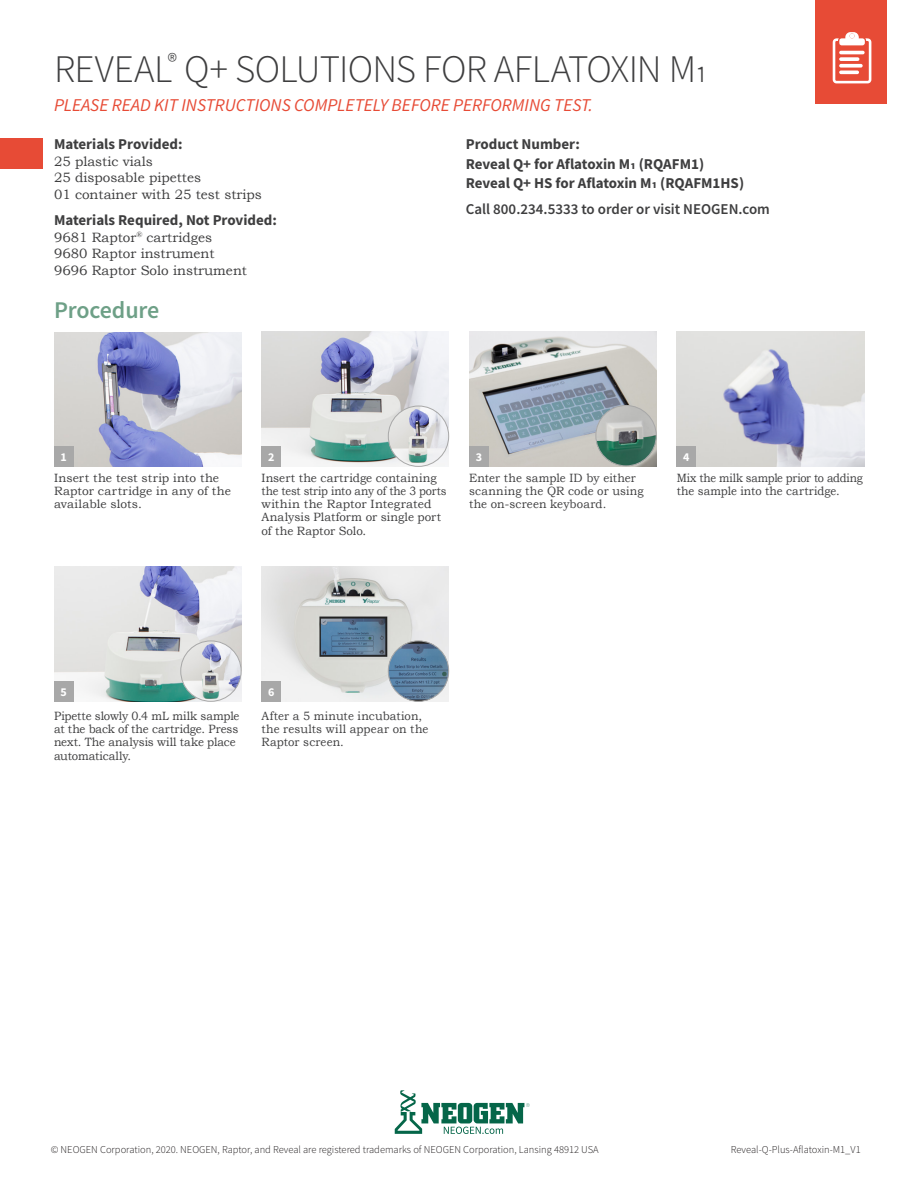
<style>
.page{position:relative;width:918px;height:1188px;background:#fff}
.page>*{position:absolute;margin:0;border:0;box-sizing:border-box;transform-origin:0 0}
.Headline{font:300 39px "Source Sans Pro";letter-spacing:-.02em;color:#3e3e3f}
.Subhead{font:600 24px "Source Sans Pro";letter-spacing:-.005em;color:#6ea087}
.Kit_Instructions{font:italic 18px "Source Sans Pro";color:#e74b36}
.Materials_Provided_S{font:700 15px "Source Sans Pro";color:#3e3e3f}
.t1{font:600 15px "Source Sans Pro";color:#3e3e3f}
.Materials_Provided_C{font:13.5px/16.5px "Bookman Old Style";color:#3e3e3f}
.Chart_Image_Text{font:12px/13.2px "Bookman Old Style";letter-spacing:.005em;color:#3e3e3f;scale:.95 1}
.Chart_Image_Text-2{font:12px/13.2px "Bookman Old Style";letter-spacing:.005em;color:#3e3e3f}
.Chart_Image_Text-3{font:12px/13.2px "Bookman Old Style";letter-spacing:.005em;color:#3e3e3f;scale:.92 1}
.Image_Text{font:700 12px "Source Sans Pro";color:#fff}
.t2{font:300 10.5px "Source Sans Pro";color:#231f20}
</style>
<div class="page">
<div style="left:815px;top:0;width:72px;height:104px;background:#e74b36"></div>
<svg style="left:833px;top:32px;width:38px;height:51px"></svg>
<div style="left:0;top:138px;width:42px;height:30px;background:#e74b36"></div>
<svg style="left:395px;top:1090px;width:135px;height:44px"></svg>
<img style="left:54px;top:567px;width:187px;height:135px">
<img style="left:262px;top:567px;width:187px;height:135px">
<img style="left:677px;top:332px;width:187px;height:135px">
<img style="left:262px;top:332px;width:187px;height:135px">
<img style="left:469px;top:332px;width:187px;height:135px">
<img style="left:54px;top:332px;width:187px;height:135px">
<div style="left:262px;top:446px;width:19px;height:21px;background:#a8a8a8"></div>
<div style="left:469px;top:446px;width:20px;height:21px;background:#a8a8a8"></div>
<div style="left:54px;top:446px;width:19px;height:21px;background:#a8a8a8"></div>
<div style="left:677px;top:446px;width:19px;height:21px;background:#a8a8a8"></div>
<div style="left:54px;top:681px;width:19px;height:21px;background:#a8a8a8"></div>
<div style="left:262px;top:681px;width:19px;height:21px;background:#a8a8a8"></div>
<img style="left:388px;top:406px;width:61px;height:61px;border-radius:30px">
<div style="left:388px;top:406px;width:61px;height:61px;border:1px solid #a8a8a8;border-radius:50%"></div>
<img style="left:181px;top:641px;width:60px;height:60px;border-radius:30px">
<div style="left:181px;top:641px;width:60px;height:60px;border:1px solid #a8a8a8;border-radius:50%"></div>
<img style="left:596px;top:405px;width:60px;height:61px;border-radius:30px">
<div style="left:596px;top:405px;width:60px;height:61px;border:1px solid #a8a8a8;border-radius:50%"></div>
<img style="left:388px;top:641px;width:61px;height:60px;border-radius:30px">
<div style="left:388px;top:641px;width:61px;height:60px;border:1px solid #a8a8a8;border-radius:50%"></div>
<p class="Headline" style="left:54px;top:45px;width:656px">REVEAL<sup>®</sup> Q+ SOLUTIONS FOR AFLATOXIN M1</p>
<p class="Kit_Instructions" style="left:54px;top:93px;width:540px">PLEASE READ KIT INSTRUCTIONS COMPLETELY BEFORE PERFORMING TEST.</p>
<p class="Materials_Provided_S" style="left:54px;top:134px;width:130px">Materials Provided:</p>
<p class="Materials_Provided_C" style="left:54px;top:153px;width:100px">25 plastic vials</p>
<p class="Materials_Provided_C" style="left:54px;top:169px;width:209px">25 disposable pipettes<br>01 container with 25 test strips</p>
<p class="Materials_Provided_S" style="left:466px;top:134px;width:116px">Product Number:</p>
<p class="Materials_Provided_S" style="left:466px;top:153px;width:240px">Reveal Q+ for Aflatoxin M1 (RQAFM1)</p>
<p class="Materials_Provided_S" style="left:466px;top:173px;width:280px">Reveal Q+ HS for Aflatoxin M1 (RQAFM1HS)</p>
<p class="t1" style="left:466px;top:200px;width:306px">Call 800.234.5333 to order or visit NEOGEN.com</p>
<p class="Materials_Provided_S" style="left:54px;top:210px;width:225px">Materials Required, Not Provided:</p>
<p class="Materials_Provided_C" style="left:54px;top:229px;width:160px">9681 Raptor<sup>®</sup> cartridges</p>
<p class="Materials_Provided_C" style="left:54px;top:246px;width:162px">9680 Raptor instrument</p>
<p class="Materials_Provided_C" style="left:54px;top:262px;width:195px">9696 Raptor Solo instrument</p>
<p class="Subhead" style="left:54px;top:294px;width:107px">Procedure</p>
<p class="Image_Text" style="left:61px;top:449px;width:8px">1</p>
<p class="Image_Text" style="left:268px;top:449px;width:8px">2</p>
<p class="Image_Text" style="left:476px;top:449px;width:8px">3</p>
<p class="Image_Text" style="left:683px;top:449px;width:8px">4</p>
<p class="Chart_Image_Text-2" style="left:54px;top:471px;width:178px">Insert the test strip into the<br>Raptor cartridge in any of the available slots.</p>
<p class="Chart_Image_Text-2" style="left:262px;top:471px;width:187px">Insert the cartridge containing the test strip into any of the 3 ports within the Raptor Integrated<br>Analysis Platform or single port of the Raptor Solo.</p>
<p class="Chart_Image_Text" style="left:469px;top:471px;width:185px">Enter the sample ID by either scanning the QR code or using the on-screen keyboard.</p>
<p class="Chart_Image_Text-3" style="left:677px;top:471px;width:204px">Mix the milk sample prior to adding the sample into the cartridge.</p>
<p class="Image_Text" style="left:61px;top:684px;width:8px">5</p>
<p class="Chart_Image_Text" style="left:54px;top:709px;width:197px">Pipette slowly 0.4 mL milk sample at the back of the cartridge. Press next. The analysis will take place automatically.</p>
<p class="Image_Text" style="left:268px;top:684px;width:8px">6</p>
<p class="Chart_Image_Text" style="left:262px;top:709px;width:177px">After a 5 minute incubation, the results will appear on the<br>Raptor screen.</p>
<p class="t2" style="left:51px;top:1143px;width:550px">© NEOGEN Corporation, 2020. NEOGEN, Raptor, and Reveal are registered trademarks of NEOGEN Corporation, Lansing 48912 USA</p>
<p class="t2" style="left:731px;top:1143px;width:131px">Reveal-Q-Plus-Aflatoxin-M1_V1</p>
</div>
